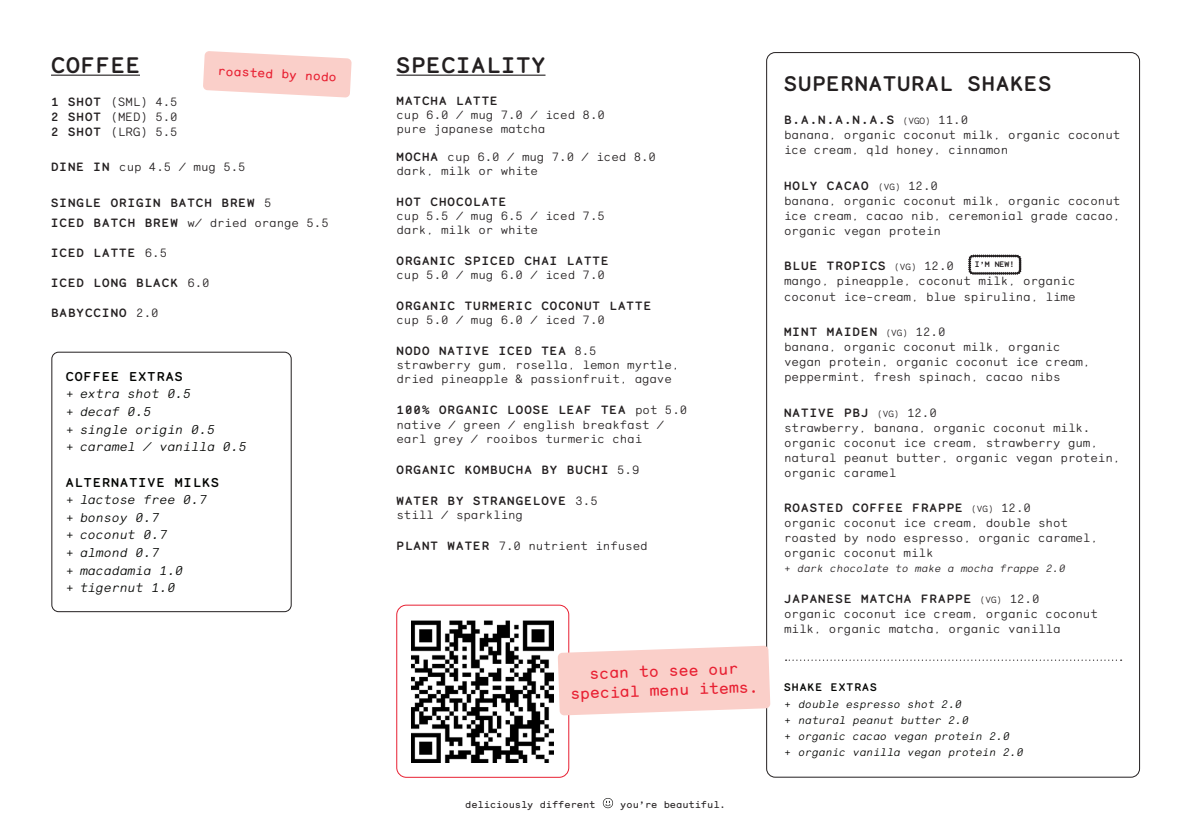
<style>
.page{position:relative;width:1191px;height:840px;background:#fff}
.page>*{position:absolute;margin:0;border:0;box-sizing:border-box;transform-origin:0 0}
.Item_description{font:700 22.4px "Monosten";letter-spacing:.05em;color:#231f20}
.Section_title{font:700 21px "Monosten";letter-spacing:.05em;color:#231f20}
.t1{font:16px/19.2px "Monosten";color:#e82032;text-align:center}
.t2{font:italic 300 12.8px "Monosten";color:#040503}
.Item_description-2{font:700 12.8px "Monosten";letter-spacing:.09em;color:#040503}
.t3{font:12.8px "Monosten";color:#e82032}
.Item_description-3{font:300 12px/15px "Monosten";color:#231f20}
.Item_description-4{font:700 12px/14px "Monosten";letter-spacing:.09em;color:#231f20}
.t4{font:italic 300 11px "Monosten";color:#040503}
.Item_description-5{font:700 11px "Monosten";letter-spacing:.09em;color:#040503}
.t5{font:italic 300 10.6px "Monosten";color:#231f20}
.Item_description-6{font:10px "Monosten";color:#231f20}
.Item_description-7{font:700 8px "Monosten";color:#231f20}
.s1{font-weight:700}
.s2{font-weight:300}
.s3{font-style:normal}
.s4{font-size:9px}
</style>
<div class="page">
<div style="left:52px;top:351px;width:239px;height:260px;border:1px solid #231f20;border-radius:7px"></div>
<hr style="left:51px;top:75px;width:89px;height:1px;background:#231f20">
<hr style="left:396px;top:75px;width:149px;height:1px;background:#231f20">
<svg style="left:785px;top:659px;width:336px;height:1px"></svg>
<svg style="left:203px;top:51px;width:149px;height:46px"></svg>
<svg style="left:603px;top:798px;width:10px;height:9px"></svg>
<svg style="left:968px;top:255px;width:53px;height:19px"></svg>
<img style="left:412px;top:620px;width:141px;height:141px">
<div style="left:396px;top:604px;width:173px;height:173px;border:1px solid #e82032;border-radius:10px"></div>
<svg style="left:558px;top:645px;width:212px;height:70px;background:#fad4ce"></svg>
<p class="Item_description" style="left:51px;top:51px;width:90px">COFFEE</p>
<p class="Item_description-3" style="left:51px;top:94px;width:128px;text-align:justify"><span class="s1">1 SHOT</span> (SML) 4.5<br><span class="s1">2 SHOT</span> (MED) 5.0<br><span class="s1">2 SHOT</span> (LRG) 5.5</p>
<p class="Item_description-3" style="left:51px;top:159px;width:196px"><span class="s1">DINE IN</span> cup 4.5 / mug 5.5</p>
<p class="Item_description-4" style="left:51px;top:192px;width:279px;line-height:20px">SINGLE ORIGIN BATCH BREW <span class="s2">5<br></span>ICED BATCH BREW <span class="s2">w/ dried orange 5.5</span></p>
<p class="Item_description-4" style="left:51px;top:245px;width:118px">ICED LATTE <span class="s2">6.5</span></p>
<p class="Item_description-4" style="left:51px;top:275px;width:160px">ICED LONG BLACK <span class="s2">6.0</span></p>
<p class="Item_description-4" style="left:51px;top:305px;width:109px">BABYCCINO <span class="s2">2.0</span></p>
<p class="t3" style="left:218px;top:62px;width:121px;rotate:3deg">roasted by nodo</p>
<p class="Item_description-2" style="left:66px;top:368px;width:118px">COFFEE EXTRAS</p>
<p class="t2" style="left:66px;top:385px;width:129px"><span class="s3">+</span> extra shot 0.5</p>
<p class="t2" style="left:66px;top:403px;width:89px"><span class="s3">+</span> decaf 0.5</p>
<p class="t2" style="left:66px;top:421px;width:153px"><span class="s3">+</span> single origin 0.5</p>
<p class="t2" style="left:66px;top:438px;width:185px"><span class="s3">+</span> caramel / vanilla 0.5</p>
<p class="Item_description-2" style="left:66px;top:473px;width:155px">ALTERNATIVE MILKS</p>
<p class="t2" style="left:66px;top:491px;width:145px"><span class="s3">+</span> lactose free 0.7</p>
<p class="t2" style="left:66px;top:509px;width:97px"><span class="s3">+</span> bonsoy 0.7</p>
<p class="t2" style="left:66px;top:526px;width:105px"><span class="s3">+</span> coconut 0.7</p>
<p class="t2" style="left:66px;top:544px;width:97px"><span class="s3">+</span> almond 0.7</p>
<p class="t2" style="left:66px;top:561px;width:121px"><span class="s3">+</span> macadamia 1.0</p>
<p class="t2" style="left:66px;top:579px;width:113px"><span class="s3">+</span> tigernut 1.0</p>
<p class="Item_description" style="left:396px;top:51px;width:150px">SPECIALITY</p>
<p class="Item_description-3" style="left:396px;top:94px;width:210px;line-height:14px"><span class="s1">MATCHA LATTE<br></span>cup 6.0 / mug 7.0 / iced 8.0 pure japanese matcha</p>
<p class="Item_description-3" style="left:396px;top:150px;width:261px;line-height:14px"><span class="s1">MOCHA</span> cup 6.0 / mug 7.0 / iced 8.0 dark, milk or white</p>
<p class="Item_description-3" style="left:396px;top:195px;width:210px;line-height:14px"><span class="s1">HOT CHOCOLATE<br></span>cup 5.5 / mug 6.5 / iced 7.5 dark, milk or white</p>
<p class="Item_description-4" style="left:396px;top:254px;width:213px">ORGANIC SPICED CHAI LATTE <span class="s2">cup 5.0 / mug 6.0 / iced 7.0</span></p>
<p class="Item_description-4" style="left:396px;top:299px;width:256px">ORGANIC TURMERIC COCONUT LATTE <span class="s2">cup 5.0 / mug 6.0 / iced 7.0</span></p>
<p class="Item_description-3" style="left:396px;top:344px;width:284px;line-height:14px"><span class="s1">NODO NATIVE ICED TEA</span> 8.5<br>strawberry gum, rosella, lemon myrtle, dried pineapple &amp; passionfruit, agave</p>
<p class="Item_description-3" style="left:396px;top:403px;width:292px;line-height:14px"><span class="s1">100% ORGANIC LOOSE LEAF TEA</span> pot 5.0 native / green / english breakfast / earl grey / rooibos turmeric chai</p>
<p class="Item_description-4" style="left:396px;top:462px;width:244px">ORGANIC KOMBUCHA BY BUCHI <span class="s2">5.9</span></p>
<p class="Item_description-4" style="left:396px;top:493px;width:203px">WATER BY STRANGELOVE <span class="s2">3.5 still / sparkling</span></p>
<p class="Item_description-3" style="left:396px;top:537px;width:253px"><span class="s1">PLANT WATER</span> 7.0 nutrient infused</p>
<p class="t1" style="left:569px;top:664px;width:190px;rotate:-2deg">scan to see our special menu items.</p>
<p class="Item_description-6" style="left:465px;top:797px;width:132px">deliciously different</p>
<p class="Item_description-6" style="left:620px;top:797px;width:107px">you’re beautiful.</p>
<p class="Section_title" style="left:784px;top:70px;width:269px">SUPERNATURAL SHAKES</p>
<p class="Item_description-3" style="left:784px;top:112px;width:338px"><span class="s1">B.A.N.A.N.A.S</span> <span class="s4">(VGO)</span> 11.0<br>banana, organic coconut milk, organic coconut ice cream, qld honey, cinnamon</p>
<p class="Item_description-3" style="left:784px;top:178px;width:338px"><span class="s1">HOLY CACAO</span> <span class="s4">(VG)</span> 12.0<br>banana, organic coconut milk, organic coconut ice cream, cacao nib, ceremonial grade cacao, organic vegan protein</p>
<p class="Item_description-3" style="left:784px;top:258px;width:293px"><span class="s1">BLUE TROPICS</span> <span class="s4">(VG)</span> 12.0<br>mango, pineapple, coconut milk, organic coconut ice-cream, blue spirulina, lime</p>
<p class="Item_description-3" style="left:784px;top:324px;width:308px"><span class="s1">MINT MAIDEN</span> <span class="s4">(VG)</span> 12.0<br>banana, organic coconut milk, organic vegan protein, organic coconut ice cream, peppermint, fresh spinach, cacao nibs</p>
<p class="Item_description-3" style="left:784px;top:404px;width:338px"><span class="s1">NATIVE PBJ</span> <span class="s4">(VG)</span> 12.0<br>strawberry, banana, organic coconut milk. organic coconut ice cream, strawberry gum, natural peanut butter, organic vegan protein, organic caramel</p>
<p class="Item_description-3" style="left:784px;top:500px;width:315px"><span class="s1">ROASTED COFFEE FRAPPE</span> <span class="s4">(VG)</span> 12.0<br>organic coconut ice cream, double shot roasted by nodo espresso, organic caramel, organic coconut milk</p>
<p class="t5" style="left:784px;top:561px;width:285px"><span class="s3">+</span> dark chocolate to make a mocha frappe 2.0</p>
<p class="Item_description-3" style="left:784px;top:590px;width:315px"><span class="s1">JAPANESE MATCHA FRAPPE</span> <span class="s4">(VG)</span> 12.0<br>organic coconut ice cream, organic coconut milk, organic matcha, organic vanilla</p>
<p class="Item_description-7" style="left:974px;top:259px;width:41px">I’M NEW!</p>
<p class="Item_description-5" style="left:784px;top:680px;width:94px">SHAKE EXTRAS</p>
<p class="t4" style="left:784px;top:696px;width:181px"><span class="s3">+</span> double espresso shot 2.0</p>
<p class="t4" style="left:784px;top:712px;width:188px"><span class="s3">+</span> natural peanut butter 2.0</p>
<p class="t4" style="left:784px;top:728px;width:229px"><span class="s3">+</span> organic cacao vegan protein 2.0</p>
<p class="t4" style="left:784px;top:744px;width:243px"><span class="s3">+</span> organic vanilla vegan protein 2.0</p>
</div>
